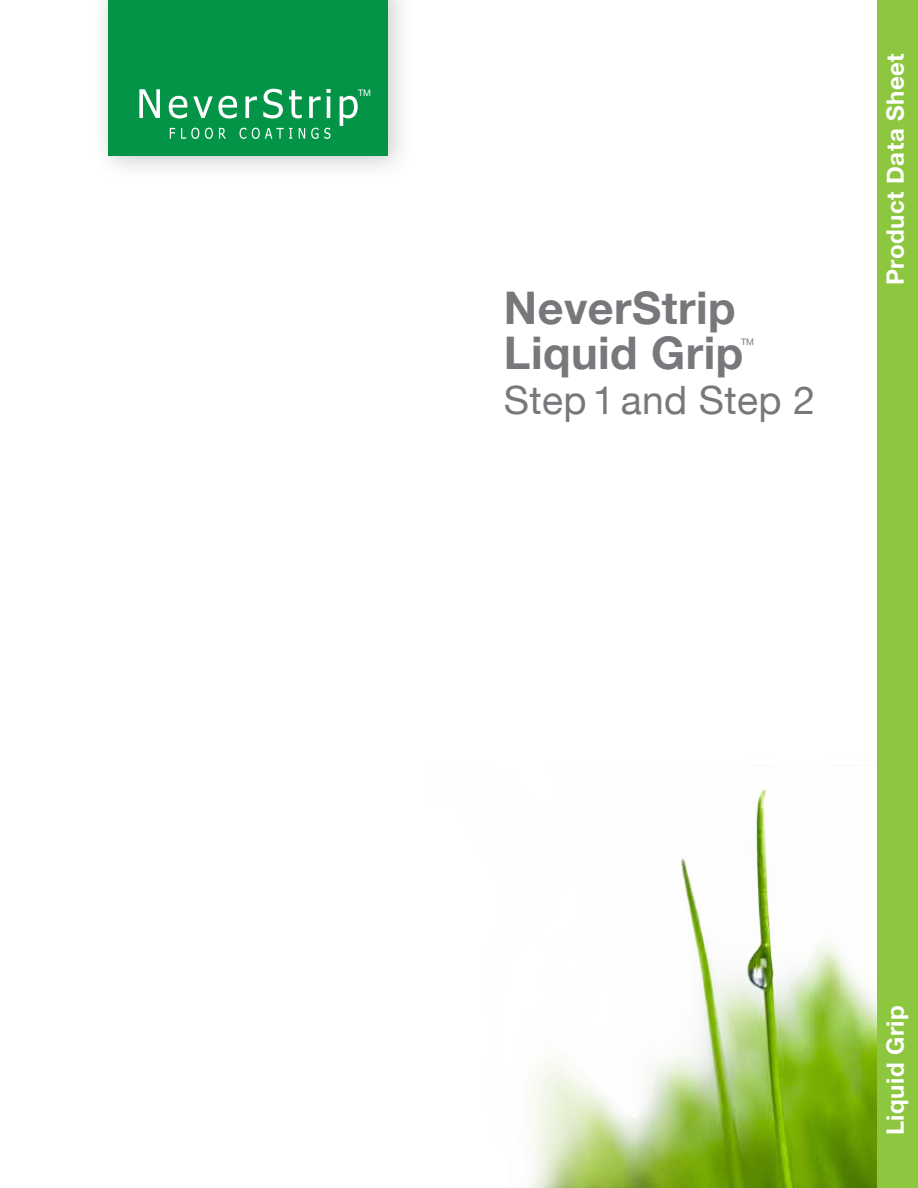
<style>
.page{position:relative;width:918px;height:1188px;background:#fff}
.page>*{position:absolute;margin:0;border:0;box-sizing:border-box;transform-origin:0 0}
.t1{font:700 45px/45px "Helvetica Neue";letter-spacing:.01em;color:#77787b}
.t2{font:39px "Helvetica Neue";letter-spacing:.01em;color:#77787b}
.t3{font:700 24px "Helvetica Neue";letter-spacing:.02em;color:#fff}
.t4{font:9px "Helvetica Neue";color:#77787b}
.t5{font:9px "Helvetica Neue";color:#fff}
</style>
<div class="page">
<img style="left:529px;top:0;width:349px;height:1188px">
<div style="left:878px;top:0;width:40px;height:1188px;background:#8dc63f"></div>
<div style="left:90px;top:0;width:325px;height:183px;background:#000;opacity:.2"></div>
<div style="left:108px;top:0;width:280px;height:155px;background:#039447"></div>
<svg style="left:139px;top:89px;width:21px;height:29px"></svg>
<svg style="left:169px;top:96px;width:18px;height:22px"></svg>
<svg style="left:193px;top:96px;width:44px;height:22px"></svg>
<svg style="left:245px;top:96px;width:12px;height:22px"></svg>
<svg style="left:263px;top:89px;width:20px;height:30px"></svg>
<svg style="left:289px;top:90px;width:13px;height:28px"></svg>
<svg style="left:309px;top:89px;width:22px;height:29px"></svg>
<hr style="left:327px;top:96px;width:3px;height:22px;background:#fff">
<svg style="left:340px;top:96px;width:18px;height:30px"></svg>
<svg style="left:170px;top:128px;width:5px;height:11px"></svg>
<svg style="left:181px;top:128px;width:18px;height:11px"></svg>
<svg style="left:205px;top:128px;width:8px;height:11px"></svg>
<svg style="left:219px;top:128px;width:7px;height:11px"></svg>
<svg style="left:240px;top:128px;width:6px;height:11px"></svg>
<svg style="left:252px;top:128px;width:40px;height:11px"></svg>
<svg style="left:299px;top:128px;width:6px;height:11px"></svg>
<svg style="left:311px;top:128px;width:19px;height:11px"></svg>
<p class="t5" style="left:358px;top:86px;width:15px">TM</p>
<h1 class="t1" style="left:504px;top:287px;width:241px">NeverStrip<br>Liquid Grip</h1>
<p class="t4" style="left:741px;top:335px;width:15px">TM</p>
<h2 class="t2" style="left:504px;top:372px;width:313px">Step 1 and Step 2</h2>
<p class="t3" style="left:876px;top:285px;width:233px;rotate:-90deg">Product Data Sheet</p>
<p class="t3" style="left:877px;top:1135px;width:132px;rotate:-90deg">Liquid Grip</p>
</div>
